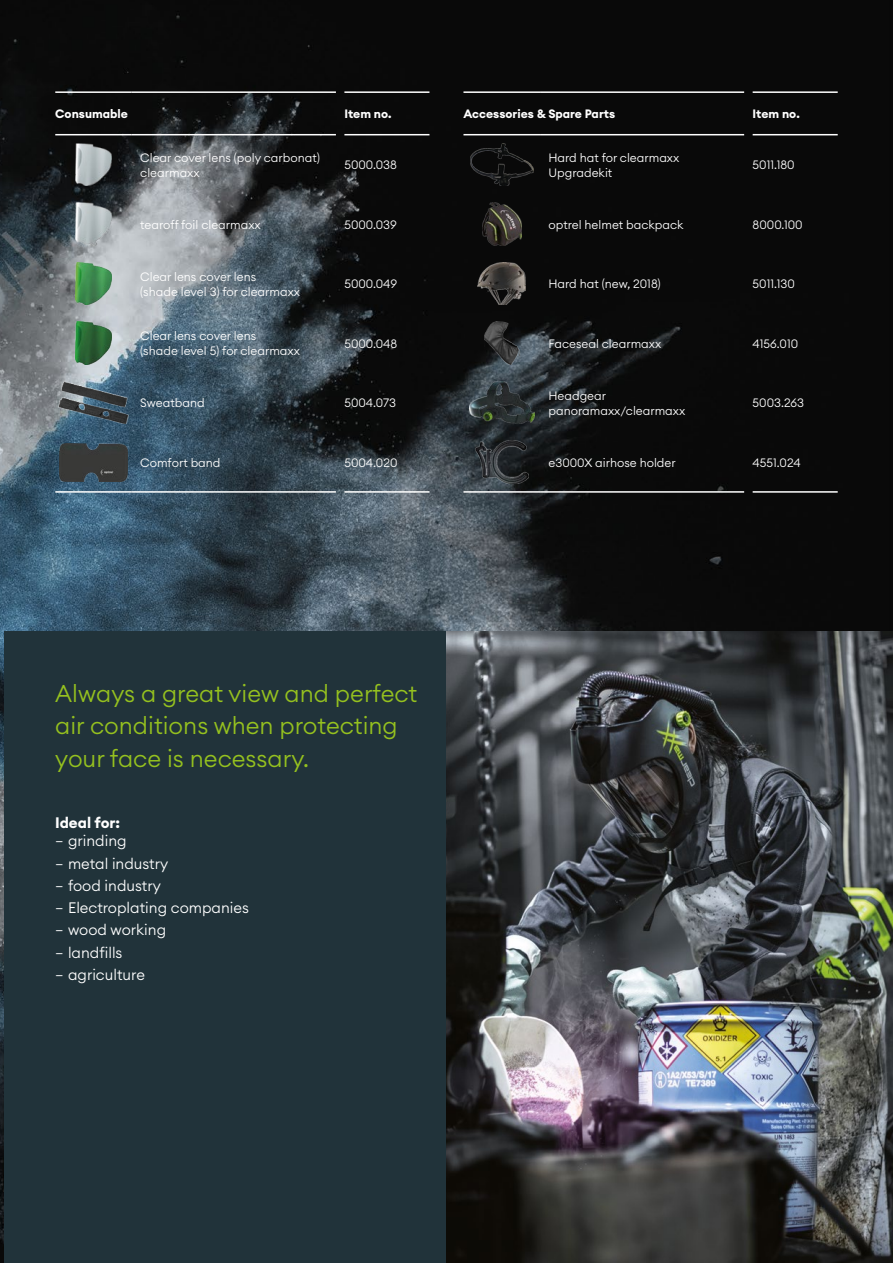
<style>
.page{position:relative;width:893px;height:1263px;background:#fff}
.page>*{position:absolute;margin:0;border:0;box-sizing:border-box;transform-origin:0 0}
.t1{font:300 24px/32.5px "Euclid Circular A";color:#95c11f}
.t2{font:300 15px/22.2px "Euclid Circular A";color:#fff}
.t3{font:700 15px "Euclid Circular A";color:#fff}
.t4{font:300 12px/15px "Euclid Circular A";color:#fff}
.t5{font:700 12px "Euclid Circular A";color:#fff}
</style>
<div class="page">
<img style="left:0;top:0;width:893px;height:1263px">
<div style="left:4px;top:631px;width:889px;height:632px;background:#21333a"></div>
<img style="left:446px;top:631px;width:447px;height:632px">
<hr style="left:55px;top:91px;width:77px;height:2px;background:#fff">
<hr style="left:132px;top:91px;width:204px;height:2px;background:#fff">
<hr style="left:344px;top:91px;width:85px;height:2px;background:#fff">
<hr style="left:463px;top:91px;width:77px;height:2px;background:#fff">
<hr style="left:540px;top:91px;width:204px;height:2px;background:#fff">
<hr style="left:753px;top:91px;width:85px;height:2px;background:#fff">
<hr style="left:55px;top:134px;width:77px;height:1px;background:#fff">
<hr style="left:132px;top:134px;width:204px;height:1px;background:#fff">
<hr style="left:344px;top:134px;width:85px;height:1px;background:#fff">
<hr style="left:463px;top:134px;width:77px;height:1px;background:#fff">
<hr style="left:540px;top:134px;width:204px;height:1px;background:#fff">
<hr style="left:753px;top:134px;width:85px;height:1px;background:#fff">
<hr style="left:55px;top:491px;width:77px;height:2px;background:#fff">
<hr style="left:132px;top:491px;width:204px;height:2px;background:#fff">
<hr style="left:344px;top:491px;width:85px;height:2px;background:#fff">
<hr style="left:463px;top:491px;width:77px;height:2px;background:#fff">
<hr style="left:540px;top:491px;width:204px;height:2px;background:#fff">
<hr style="left:753px;top:491px;width:85px;height:2px;background:#fff">
<img style="left:75px;top:143px;width:37px;height:43px">
<img style="left:470px;top:143px;width:63px;height:43px">
<img style="left:76px;top:203px;width:35px;height:42px">
<img style="left:482px;top:203px;width:39px;height:42px">
<img style="left:75px;top:262px;width:37px;height:43px">
<img style="left:478px;top:262px;width:48px;height:43px">
<img style="left:75px;top:322px;width:37px;height:42px">
<img style="left:484px;top:322px;width:35px;height:42px">
<img style="left:59px;top:381px;width:69px;height:43px">
<img style="left:469px;top:381px;width:65px;height:43px">
<img style="left:60px;top:443px;width:68px;height:38px">
<img style="left:475px;top:441px;width:53px;height:42px">
<p class="t5" style="left:55px;top:106px;width:74px">Consumable</p>
<p class="t5" style="left:344px;top:106px;width:49px">Item no.</p>
<p class="t5" style="left:463px;top:106px;width:153px">Accessories &amp; Spare Parts</p>
<p class="t5" style="left:753px;top:106px;width:49px">Item no.</p>
<p class="t4" style="left:140px;top:150px;width:181px">Clear cover lens (poly carbonat) clearmaxx</p>
<p class="t4" style="left:344px;top:157px;width:54px">5000.038</p>
<p class="t4" style="left:548px;top:150px;width:132px">Hard hat for clearmaxx<br>Upgradekit</p>
<p class="t4" style="left:753px;top:157px;width:44px">5011.180</p>
<p class="t4" style="left:140px;top:217px;width:122px">tearoff foil clearmaxx</p>
<p class="t4" style="left:344px;top:217px;width:54px">5000.039</p>
<p class="t4" style="left:548px;top:217px;width:137px">optrel helmet backpack</p>
<p class="t4" style="left:753px;top:217px;width:52px">8000.100</p>
<p class="t4" style="left:140px;top:269px;width:161px">Clear lens cover lens<br>(shade level 3) for clearmaxx</p>
<p class="t4" style="left:344px;top:276px;width:54px">5000.049</p>
<p class="t4" style="left:548px;top:276px;width:114px">Hard hat (new, 2018)</p>
<p class="t4" style="left:753px;top:276px;width:44px">5011.130</p>
<p class="t4" style="left:140px;top:328px;width:161px">Clear lens cover lens<br>(shade level 5) for clearmaxx</p>
<p class="t4" style="left:344px;top:336px;width:54px">5000.048</p>
<p class="t4" style="left:548px;top:336px;width:114px">Faceseal clearmaxx</p>
<p class="t4" style="left:753px;top:336px;width:47px">4156.010</p>
<p class="t4" style="left:140px;top:395px;width:66px">Sweatband</p>
<p class="t4" style="left:344px;top:395px;width:53px">5004.073</p>
<p class="t4" style="left:548px;top:388px;width:138px">Headgear panoramaxx/clearmaxx</p>
<p class="t4" style="left:753px;top:395px;width:53px">5003.263</p>
<p class="t4" style="left:140px;top:455px;width:82px">Comfort band</p>
<p class="t4" style="left:344px;top:455px;width:55px">5004.020</p>
<p class="t4" style="left:548px;top:455px;width:129px">e3000X airhose holder</p>
<p class="t4" style="left:753px;top:455px;width:50px">4551.024</p>
<h1 class="t1" style="left:55px;top:677px;width:364px">Always a great view and perfect air conditions when protecting your face is necessary.</h1>
<p class="t3" style="left:55px;top:813px;width:66px">Ideal for:</p>
<p class="t2" style="left:55px;top:830px;width:195px">− grinding<br>− metal industry<br>− food industry<br>− Electroplating companies − wood working<br>− landfills<br>− agriculture</p>
</div>
